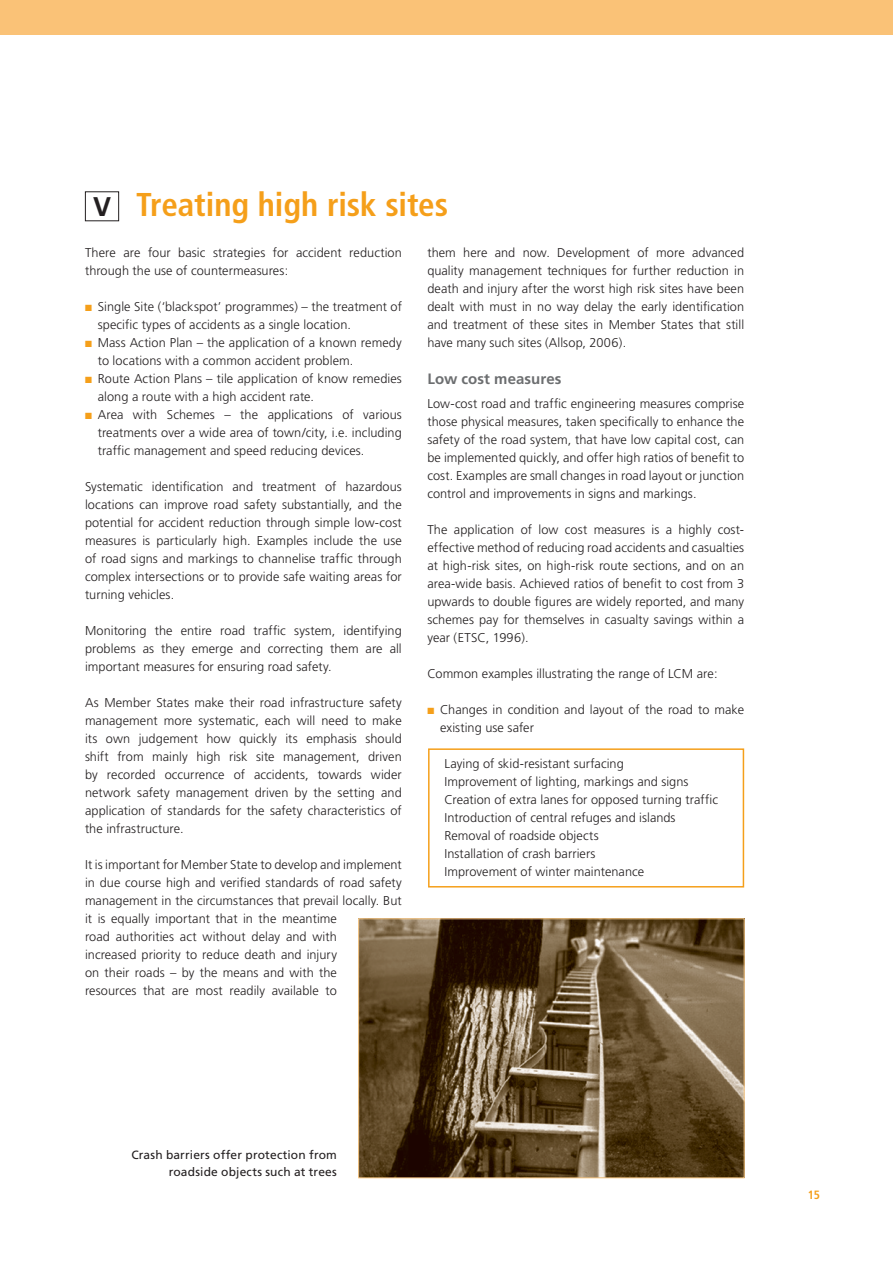
<style>
.page{position:relative;width:893px;height:1263px;background:#fff}
.page>*{position:absolute;margin:0;border:0;box-sizing:border-box;transform-origin:0 0}
.t1{font:700 condensed 33px "Frutiger";color:#f59f1a}
.t2{font:700 15px "Frutiger";letter-spacing:.005em;color:#6c6e70}
.t3{font:300 12.75px/18px "Frutiger";letter-spacing:.005em;color:#231f20}
.t4{font:12px/17.2px "Frutiger";letter-spacing:.015em;color:#231f20;text-align:right}
.t5{font:700 condensed 12px "Frutiger";color:#f59f1a}
.s1{font-stretch:normal;font-size:27px;color:#231f20}
.s2{color:#f59f1a}
</style>
<div class="page">
<div style="left:0;top:0;width:893px;height:34px;background:#fac277"></div>
<div style="left:85px;top:191px;width:34px;height:30px;border:1px solid #231f20"></div>
<div style="left:428px;top:748px;width:316px;height:140px;border:2px solid #f59f1a"></div>
<img style="left:360px;top:920px;width:382px;height:256px">
<div style="left:358px;top:918px;width:386px;height:260px;border:1px solid #fccc8a"></div>
<h1 class="t1" style="left:93px;top:191px;width:357px"><span class="s1">V</span> Treating high risk sites</h1>
<p class="t3" style="left:85px;top:244px;width:318px">There are four basic strategies for accident reduction through the use of countermeasures:</p>
<p class="t3" style="left:98px;top:298px;width:306px;text-indent:-13px"><span class="s2">■</span> Single Site (‘blackspot’ programmes) – the treatment of specific types of accidents as a single location.</p>
<p class="t3" style="left:98px;top:334px;width:306px;text-indent:-13px"><span class="s2">■</span> Mass Action Plan – the application of a known remedy to locations with a common accident problem.</p>
<p class="t3" style="left:98px;top:370px;width:306px;text-indent:-13px"><span class="s2">■</span> Route Action Plans – tile application of know remedies along a route with a high accident rate.</p>
<p class="t3" style="left:98px;top:406px;width:306px;text-align:justify;text-indent:-13px"><span class="s2">■</span> Area with Schemes – the applications of various treatments over a wide area of town/city, i.e. including traffic management and speed reducing devices.</p>
<p class="t3" style="left:85px;top:478px;width:318px;text-align:justify">Systematic identification and treatment of hazardous locations can improve road safety substantially, and the potential for accident reduction through simple low-cost measures is particularly high. Examples include the use of road signs and markings to channelise traffic through complex intersections or to provide safe waiting areas for turning vehicles.</p>
<p class="t3" style="left:85px;top:622px;width:318px;text-align:justify">Monitoring the entire road traffic system, identifying problems as they emerge and correcting them are all important measures for ensuring road safety.</p>
<p class="t3" style="left:85px;top:694px;width:318px;text-align:justify">As Member States make their road infrastructure safety management more systematic, each will need to make its own judgement how quickly its emphasis should shift from mainly high risk site management, driven by recorded occurrence of accidents, towards wider network safety management driven by the setting and application of standards for the safety characteristics of the infrastructure.</p>
<p class="t3" style="left:85px;top:856px;width:318px">It is important for Member State to develop and implement in due course high and verified standards of road safety management in the circumstances that prevail locally. But it is equally important that in the meantime<br>road authorities act without delay and with<br>increased priority to reduce death and injury<br>on their roads – by the means and with the<br>resources that are most readily available to</p>
<p class="t3" style="left:427px;top:244px;width:318px;text-align:justify">them here and now. Development of more advanced quality management techniques for further reduction in death and injury after the worst high risk sites have been dealt with must in no way delay the early identification and treatment of these sites in Member States that still have many such sites (Allsop, 2006).</p>
<p class="t2" style="left:427px;top:373px;width:136px">Low cost measures</p>
<p class="t3" style="left:427px;top:396px;width:318px;text-align:justify">Low-cost road and traffic engineering measures comprise those physical measures, taken specifically to enhance the safety of the road system, that have low capital cost, can be implemented quickly, and offer high ratios of benefit to cost. Examples are small changes in road layout or junction control and improvements in signs and markings.</p>
<p class="t3" style="left:427px;top:522px;width:318px;text-align:justify">The application of low cost measures is a highly cost&shy;effective method of reducing road accidents and casualties at high-risk sites, on high-risk route sections, and on an area-wide basis. Achieved ratios of benefit to cost from 3 upwards to double figures are widely reported, and many schemes pay for themselves in casualty savings within a year (ETSC, 1996).</p>
<p class="t3" style="left:427px;top:666px;width:292px">Common examples illustrating the range of LCM are:</p>
<p class="t3" style="left:440px;top:702px;width:305px;text-indent:-13px"><span class="s2">■</span> Changes in condition and layout of the road to make existing use safer</p>
<p class="t3" style="left:444px;top:756px;width:275px">Laying of skid-resistant surfacing<br>Improvement of lighting, markings and signs Creation of extra lanes for opposed turning traffic Introduction of central refuges and islands Removal of roadside objects<br>Installation of crash barriers<br>Improvement of winter maintenance</p>
<p class="t4" style="left:131px;top:1147px;width:207px">Crash barriers offer protection from roadside objects such at trees</p>
<p class="t5" style="left:808px;top:1190px;width:14px">15</p>
</div>
